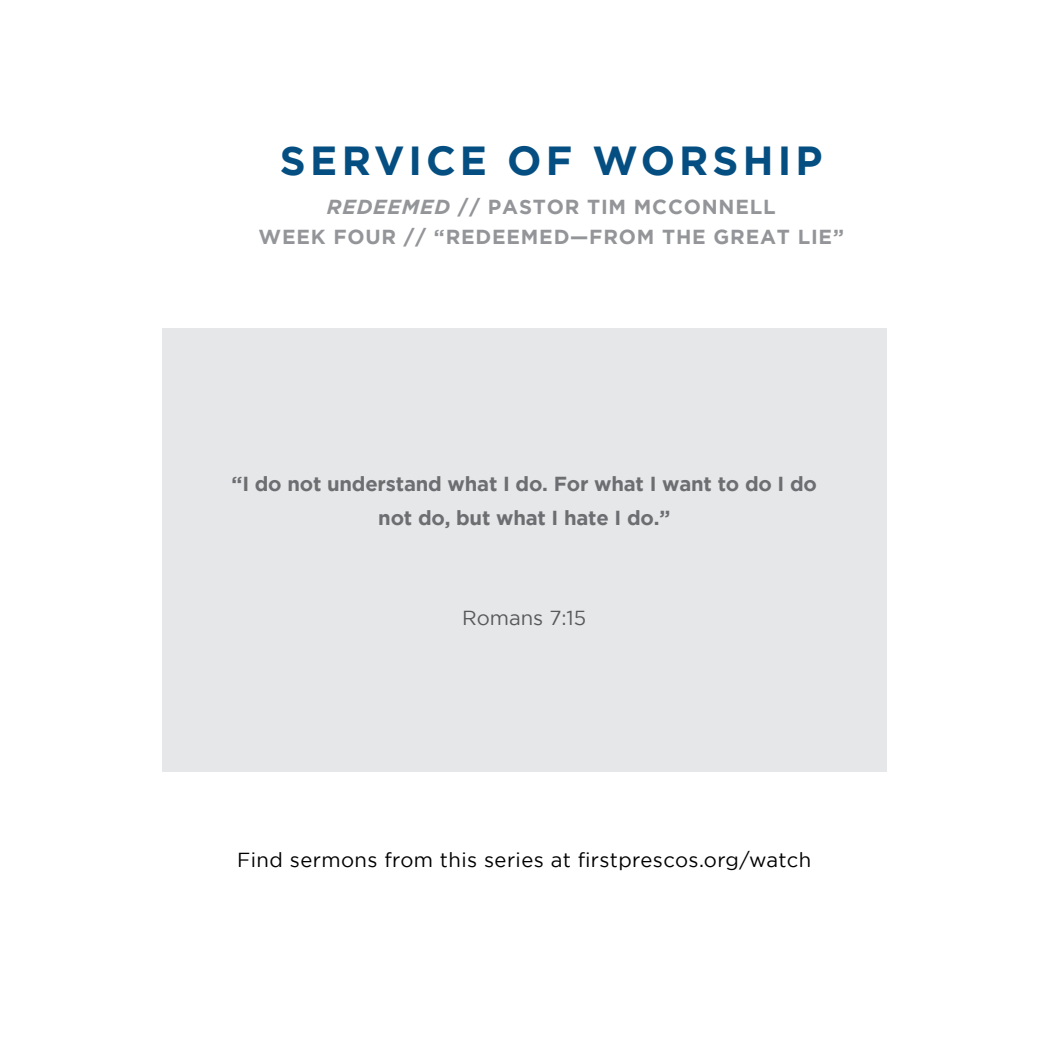
<style>
.page{position:relative;width:1053px;height:1053px;background:#fff}
.page>*{position:absolute;margin:0;border:0;box-sizing:border-box;transform-origin:0 0}
.t1{font:700 40.5px "Gotham";letter-spacing:.1em;color:#054e81}
.t2{font:700 20.25px/33.8px "Gotham";letter-spacing:-.01em;color:#6d6e71;text-align:center}
.t3{font:700 20.25px/29.2px "Gotham";letter-spacing:.04em;color:#939598;text-align:center}
.t4{font:20.25px "Gotham";letter-spacing:.02em;color:#000}
.t5{font:20.25px "Gotham";color:#58595b}
.s1{font-style:italic}
</style>
<div class="page">
<div style="left:162px;top:328px;width:724px;height:444px;background:#e6e7e8"></div>
<h1 class="t1" style="left:280px;top:137px;width:544px">SERVICE OF WORSHIP</h1>
<p class="t3" style="left:259px;top:192px;width:587px"><span class="s1">REDEEMED</span> // PASTOR TIM MCCONNELL<br>WEEK FOUR // “REDEEMED—FROM THE GREAT LIE”</p>
<p class="t2" style="left:232px;top:466px;width:587px">“I do not understand what I do. For what I want to do I do not do, but what I hate I do.”</p>
<p class="t5" style="left:462px;top:606px;width:126px">Romans 7:15</p>
<p class="t4" style="left:237px;top:849px;width:576px">Find sermons from this series at firstprescos.org/watch</p>
</div>
